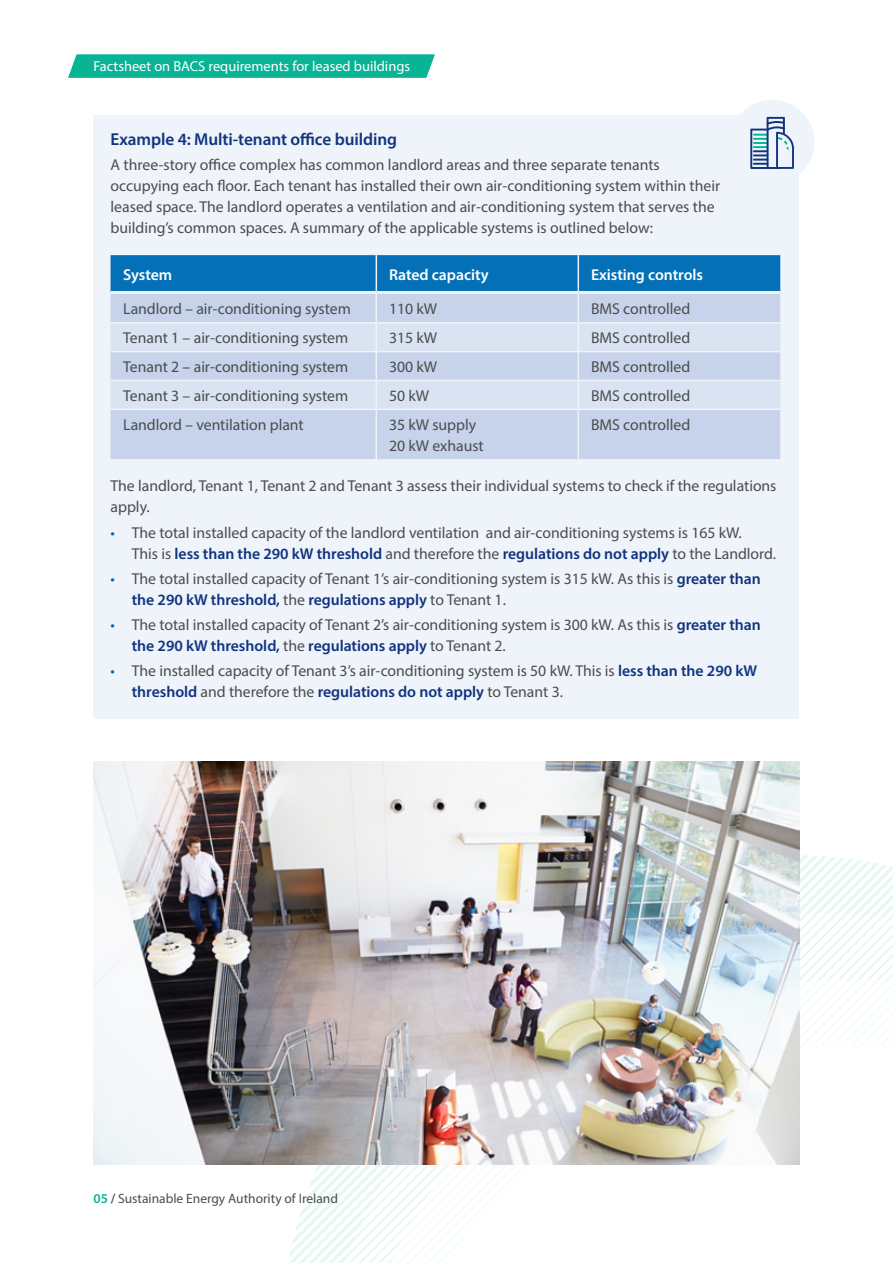
<style>
.page{position:relative;width:893px;height:1263px;background:#fff}
.page>*{position:absolute;margin:0;border:0;box-sizing:border-box;transform-origin:0 0}
.SEAI_BACS_H4{font:600 17.25px "Myriad Pro";letter-spacing:-.005em;color:#10347f}
.SEAI_BACS_Body{font:15.75px/21px "Myriad Pro";color:#4b4c4d}
.SEAI_BACS_Body-2{font:600 15.75px "Myriad Pro";color:#fff}
.t1{font:14.4px "Myriad Pro";color:#fff}
.t2{font:13.5px "Myriad Pro";color:#4b4c4d}
.s1{color:#0168b3}
.s2{font-weight:600;color:#10347f}
.s3{font-weight:600;color:#09b495}
.s4{font-weight:600}
</style>
<div class="page">
<svg style="left:68px;top:54px;width:367px;height:24px;background:#13b799"></svg>
<svg style="left:289px;top:855px;width:604px;height:408px"></svg>
<div style="left:94px;top:115px;width:705px;height:604px;background:#eff3fa"></div>
<div style="left:111px;top:410px;width:669px;height:49px;background:#c6d3eb"></div>
<svg style="left:111px;top:255px;width:669px;height:153px;background:#9ec0e0"></svg>
<hr style="left:376px;top:410px;width:1px;height:49px;background:#eff3fa">
<hr style="left:578px;top:410px;width:1px;height:49px;background:#eff3fa">
<hr style="left:111px;top:322px;width:265px;height:2px;background:#eff3fa">
<hr style="left:376px;top:322px;width:202px;height:2px;background:#eff3fa">
<hr style="left:578px;top:322px;width:202px;height:2px;background:#eff3fa">
<hr style="left:111px;top:351px;width:265px;height:1px;background:#eff3fa">
<hr style="left:376px;top:351px;width:202px;height:1px;background:#eff3fa">
<hr style="left:578px;top:351px;width:202px;height:1px;background:#eff3fa">
<hr style="left:111px;top:380px;width:265px;height:1px;background:#eff3fa">
<hr style="left:376px;top:380px;width:202px;height:1px;background:#eff3fa">
<hr style="left:578px;top:380px;width:202px;height:1px;background:#eff3fa">
<hr style="left:111px;top:291px;width:265px;height:3px;background:#eff3fa">
<hr style="left:376px;top:291px;width:202px;height:3px;background:#eff3fa">
<hr style="left:578px;top:291px;width:202px;height:3px;background:#eff3fa">
<div style="left:729px;top:100px;width:85px;height:85px;background:#eff3fa;border-radius:50%"></div>
<svg style="left:750px;top:117px;width:44px;height:52px"></svg>
<img style="left:94px;top:761px;width:705px;height:404px">
<p class="t1" style="left:94px;top:57px;width:318px">Factsheet on BACS requirements for leased buildings</p>
<p class="SEAI_BACS_H4" style="left:111px;top:128px;width:288px">Example 4: Multi-tenant office building</p>
<p class="SEAI_BACS_Body" style="left:111px;top:154px;width:611px">A three-story office complex has common landlord areas and three separate tenants occupying each floor. Each tenant has installed their own air-conditioning system within their leased space. The landlord operates a ventilation and air-conditioning system that serves the building’s common spaces. A summary of the applicable systems is outlined below:</p>
<p class="SEAI_BACS_Body-2" style="left:123px;top:264px;width:50px">System</p>
<p class="SEAI_BACS_Body-2" style="left:389px;top:264px;width:101px">Rated capacity</p>
<p class="SEAI_BACS_Body-2" style="left:591px;top:264px;width:114px">Existing controls</p>
<p class="SEAI_BACS_Body" style="left:123px;top:298px;width:229px">Landlord – air-conditioning system</p>
<p class="SEAI_BACS_Body" style="left:389px;top:298px;width:50px">110 kW</p>
<p class="SEAI_BACS_Body" style="left:591px;top:298px;width:101px">BMS controlled</p>
<p class="SEAI_BACS_Body" style="left:123px;top:327px;width:226px">Tenant 1 – air-conditioning system</p>
<p class="SEAI_BACS_Body" style="left:389px;top:327px;width:50px">315 kW</p>
<p class="SEAI_BACS_Body" style="left:591px;top:327px;width:101px">BMS controlled</p>
<p class="SEAI_BACS_Body" style="left:123px;top:356px;width:226px">Tenant 2 – air-conditioning system</p>
<p class="SEAI_BACS_Body" style="left:389px;top:356px;width:50px">300 kW</p>
<p class="SEAI_BACS_Body" style="left:591px;top:356px;width:101px">BMS controlled</p>
<p class="SEAI_BACS_Body" style="left:123px;top:385px;width:226px">Tenant 3 – air-conditioning system</p>
<p class="SEAI_BACS_Body" style="left:389px;top:385px;width:42px">50 kW</p>
<p class="SEAI_BACS_Body" style="left:591px;top:385px;width:101px">BMS controlled</p>
<p class="SEAI_BACS_Body" style="left:123px;top:414px;width:182px">Landlord – ventilation plant</p>
<p class="SEAI_BACS_Body" style="left:389px;top:414px;width:96px">35 kW supply<br>20 kW exhaust</p>
<p class="SEAI_BACS_Body" style="left:591px;top:414px;width:101px">BMS controlled</p>
<p class="SEAI_BACS_Body" style="left:111px;top:475px;width:667px">The landlord, Tenant 1, Tenant 2 and Tenant 3 assess their individual systems to check if the regulations apply.</p>
<p class="SEAI_BACS_Body" style="left:132px;top:522px;width:646px;text-indent:-21px"><span class="s1">•</span> The total installed capacity of the landlord ventilation and air-conditioning systems is 165 kW.<br>This is <span class="s2">less than the 290 kW threshold</span> and therefore the <span class="s2">regulations do not apply</span> to the Landlord.</p>
<p class="SEAI_BACS_Body" style="left:132px;top:568px;width:630px;text-indent:-21px"><span class="s1">•</span> The total installed capacity of Tenant 1’s air-conditioning system is 315 kW. As this is <span class="s2">greater than the 290 kW threshold,</span> the <span class="s2">regulations apply</span> to Tenant 1.</p>
<p class="SEAI_BACS_Body" style="left:132px;top:614px;width:630px;text-indent:-21px"><span class="s1">•</span> The total installed capacity of Tenant 2’s air-conditioning system is 300 kW. As this is <span class="s2">greater than the 290 kW threshold,</span> the <span class="s2">regulations apply</span> to Tenant 2.</p>
<p class="SEAI_BACS_Body" style="left:132px;top:660px;width:627px;text-indent:-21px"><span class="s1">•</span> The installed capacity of Tenant 3’s air-conditioning system is 50 kW. This is <span class="s2">less than the 290 kW threshold</span> and therefore the <span class="s2">regulations do not apply</span> to Tenant 3.</p>
<p class="t2" style="left:94px;top:1190px;width:246px"><span class="s3">05</span> <span class="s4">/</span> Sustainable Energy Authority of Ireland</p>
</div>
